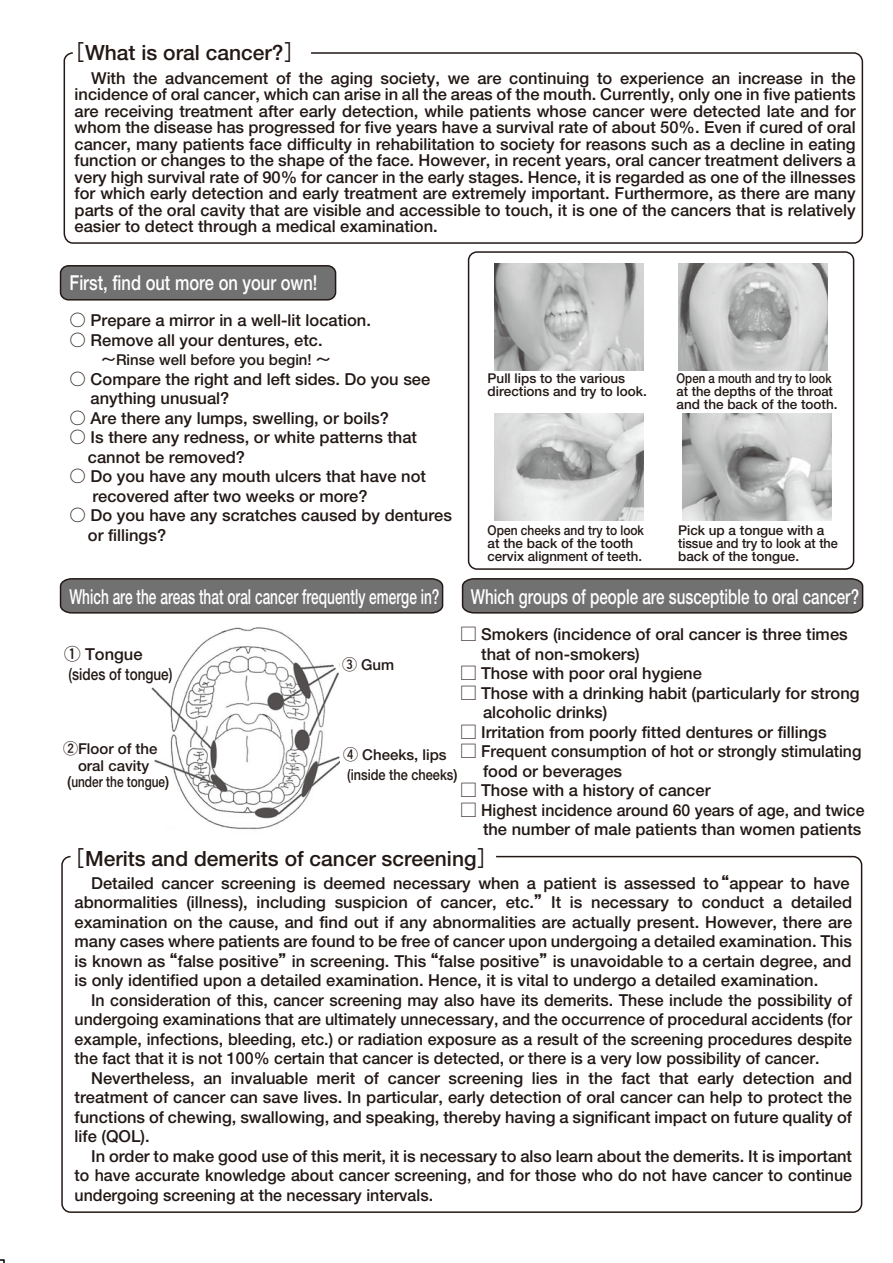
<style>
.page{position:relative;width:893px;height:1263px;background:#fff}
.page>*{position:absolute;margin:0;border:0;box-sizing:border-box;transform-origin:0 0}
.t1{font:700 21px "Futo Go B101";color:#221815}
.t2{font:700 20.7px "Futo Go B101";color:#fff;scale:.66 1}
.t3{font:700 20.7px "Futo Go B101";color:#fff;scale:.74 1}
.t4{font:700 20.7px "Futo Go B101";color:#fff;scale:.8 1}
.t5{font:700 16.5px/19.5px "Futo Go B101";color:#221815}
.t6{font:700 15px/16.5px "Futo Go B101";color:#221815}
.t7{font:700 13.5px/12.8px "Futo Go B101";color:#221815}
.t8{font:700 13.5px/12.8px "Futo Go B101";color:#221815;scale:.85 1}
.t9{font:700 13.5px/12.8px "Futo Go B101";color:#221815;scale:.89 1}
</style>
<div class="page">
<img style="left:151px;top:627px;width:189px;height:203px">
<div style="left:61px;top:266px;width:275px;height:34px;background:#727171;border-radius:8px"></div>
<div style="left:60px;top:265px;width:276px;height:36px;border:2px solid #221815;border-radius:8px"></div>
<svg style="left:461px;top:578px;width:403px;height:36px;background:#6e6c6c"></svg>
<svg style="left:59px;top:578px;width:385px;height:36px;background:#6e6c6c"></svg>
<svg style="left:63px;top:52px;width:801px;height:192px"></svg>
<img style="left:494px;top:264px;width:149px;height:106px">
<img style="left:678px;top:264px;width:149px;height:106px">
<img style="left:494px;top:414px;width:149px;height:106px">
<img style="left:682px;top:414px;width:149px;height:106px">
<div style="left:468px;top:251px;width:386px;height:319px;border:2px solid #221815;border-radius:8px"></div>
<div style="left:61px;top:856px;width:801px;height:357px;border:2px solid #221815;border-radius:9px"></div>
<div style="left:58px;top:736px;width:95px;height:56px;background:#fff"></div>
<p class="t1" style="left:64px;top:40px;width:242px">［What is oral cancer?］</p>
<p class="t5" style="left:75px;top:69px;width:783px;line-height:16.5px;text-align:justify">　With the advancement of the aging society, we are continuing to experience an increase in the incidence of oral cancer, which can arise in all the areas of the mouth. Currently, only one in five patients are receiving treatment after early detection, while patients whose cancer were detected late and for whom the disease has progressed for five years have a survival rate of about 50%. Even if cured of oral cancer, many patients face difficulty in rehabilitation to society for reasons such as a decline in eating function or changes to the shape of the face. However, in recent years, oral cancer treatment delivers a very high survival rate of 90% for cancer in the early stages. Hence, it is regarded as one of the illnesses for which early detection and early treatment are extremely important. Furthermore, as there are many parts of the oral cavity that are visible and accessible to touch, it is one of the cancers that is relatively easier to detect through a medical examination.</p>
<p class="t4" style="left:70px;top:271px;width:311px">First, find out more on your own!</p>
<p class="t5" style="left:70px;top:311px;width:303px">○ Prepare a mirror in a well-lit location.</p>
<p class="t5" style="left:70px;top:330px;width:255px">○ Remove all your dentures, etc.</p>
<p class="t6" style="left:86px;top:351px;width:246px">　～Rinse well before you begin! ～</p>
<p class="t5" style="left:70px;top:369px;width:362px">○ Compare the right and left sides. Do you see　 anything unusual?</p>
<p class="t5" style="left:70px;top:408px;width:321px">○ Are there any lumps, swelling, or boils?</p>
<p class="t5" style="left:88px;top:428px;width:331px;text-indent:-18px">○ Is there any redness, or white patterns that cannot be removed?</p>
<p class="t5" style="left:92px;top:467px;width:335px;text-indent:-23px">○ Do you have any mouth ulcers that have not recovered after two weeks or more?</p>
<p class="t5" style="left:88px;top:506px;width:366px;text-indent:-18px">○ Do you have any scratches caused by dentures or fillings?</p>
<p class="t7" style="left:488px;top:372px;width:161px">Pull lips to the various directions and try to look.</p>
<p class="t8" style="left:677px;top:372px;width:191px">Open a mouth and try to look at the depths of the throat and the back of the tooth.</p>
<p class="t9" style="left:488px;top:524px;width:177px">Open cheeks and try to look at the back of the tooth cervix alignment of teeth.</p>
<p class="t7" style="left:678px;top:524px;width:161px">Pick up a tongue with a tissue and try to look at the back of the tongue.</p>
<p class="t2" style="left:69px;top:584px;width:562px">Which are the areas that oral cancer frequently emerge in?</p>
<p class="t3" style="left:471px;top:584px;width:526px">Which groups of people are susceptible to oral cancer?</p>
<p class="t5" style="left:64px;top:644px;width:110px">① Tongue (sides of tongue)</p>
<p class="t6" style="left:342px;top:656px;width:54px">③ Gum</p>
<p class="t5" style="left:460px;top:624px;width:389px">□ Smokers (incidence of oral cancer is three times　 that of non-smokers)</p>
<p class="t5" style="left:460px;top:663px;width:243px">□ Those with poor oral hygiene</p>
<p class="t5" style="left:483px;top:683px;width:378px;text-indent:-23px">□ Those with a drinking habit (particularly for strong alcoholic drinks)</p>
<p class="t5" style="left:460px;top:722px;width:368px">□ Irritation from poorly fitted dentures or fillings</p>
<p class="t5" style="left:483px;top:741px;width:380px;text-indent:-23px">□ Frequent consumption of hot or strongly stimulating food or beverages</p>
<p class="t5" style="left:460px;top:780px;width:252px">□ Those with a history of cancer</p>
<p class="t5" style="left:460px;top:800px;width:406px;text-align:right">□ Highest incidence around 60 years of age, and twice the number of male patients than women patients</p>
<p class="t6" style="left:63px;top:740px;width:108px">②Floor of the　oral cavity (under the tongue)</p>
<p class="t6" style="left:343px;top:745px;width:116px;line-height:19.5px">④ Cheeks, lips (inside the cheeks)</p>
<p class="t1" style="left:64px;top:845px;width:435px">［Merits and demerits of cancer screening］</p>
<p class="t5" style="left:75px;top:873px;width:777px">　Detailed cancer screening is deemed necessary when a patient is assessed to“appear to have</p>
<p class="t5" style="left:75px;top:892px;width:779px">abnormalities (illness), including suspicion of cancer, etc.”It is necessary to conduct a detailed</p>
<p class="t5" style="left:75px;top:912px;width:779px">examination on the cause, and find out if any abnormalities are actually present. However, there are</p>
<p class="t5" style="left:75px;top:931px;width:779px">many cases where patients are found to be free of cancer upon undergoing a detailed examination. This</p>
<p class="t5" style="left:75px;top:951px;width:778px">is known as“false positive”in screening. This“false positive”is unavoidable to a certain degree, and</p>
<p class="t5" style="left:75px;top:970px;width:745px">is only identified upon a detailed examination. Hence, it is vital to undergo a detailed examination.</p>
<p class="t5" style="left:91px;top:990px;width:763px">In consideration of this, cancer screening may also have its demerits. These include the possibility of</p>
<p class="t5" style="left:75px;top:1009px;width:779px">undergoing examinations that are ultimately unnecessary, and the occurrence of procedural accidents (for</p>
<p class="t5" style="left:75px;top:1029px;width:779px">example, infections, bleeding, etc.) or radiation exposure as a result of the screening procedures despite</p>
<p class="t5" style="left:75px;top:1048px;width:746px">the fact that it is not 100% certain that cancer is detected, or there is a very low possibility of cancer.</p>
<p class="t5" style="left:75px;top:1068px;width:779px">　Nevertheless, an invaluable merit of cancer screening lies in the fact that early detection and</p>
<p class="t5" style="left:75px;top:1087px;width:779px">treatment of cancer can save lives. In particular, early detection of oral cancer can help to protect the</p>
<p class="t5" style="left:75px;top:1107px;width:779px">functions of chewing, swallowing, and speaking, thereby having a significant impact on future quality of</p>
<p class="t5" style="left:75px;top:1126px;width:77px">life (QOL).</p>
<p class="t5" style="left:75px;top:1146px;width:779px">　In order to make good use of this merit, it is necessary to also learn about the demerits. It is important</p>
<p class="t5" style="left:75px;top:1165px;width:779px">to have accurate knowledge about cancer screening, and for those who do not have cancer to continue</p>
<p class="t5" style="left:75px;top:1185px;width:360px">undergoing screening at the necessary intervals.</p>
</div>
